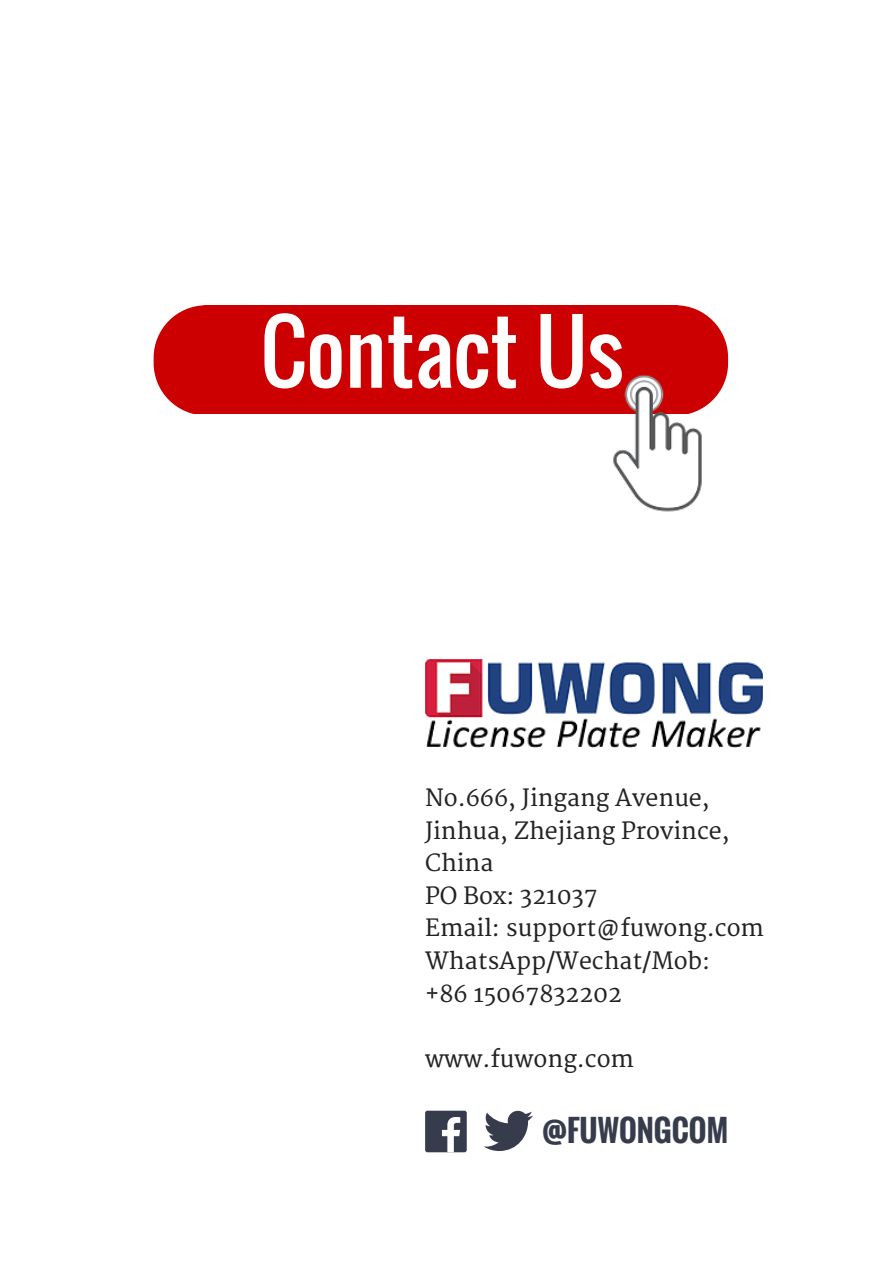
<style>
.page{position:relative;width:893px;height:1263px;background:#fff}
.page>*{position:absolute;margin:0;border:0;box-sizing:border-box;transform-origin:0 0}
.t1{font:84.3px "Oswald";color:#fff}
.t2{font:700 29.7px "Oswald";color:#363c4c}
.t3{font:23.1px/32.5px "Merriweather";color:#222}
</style>
<div class="page">
<img style="left:425px;top:660px;width:337px;height:87px">
<div style="left:204px;top:305px;width:473px;height:108px;background:#c00"></div>
<svg style="left:677px;top:305px;width:51px;height:66px"></svg>
<svg style="left:154px;top:305px;width:50px;height:108px"></svg>
<img style="left:586px;top:371px;width:142px;height:141px">
<div style="left:425px;top:1110px;width:41px;height:42px;background:#363c4c;border-radius:2px"></div>
<svg style="left:442px;top:1117px;width:18px;height:35px"></svg>
<svg style="left:484px;top:1111px;width:49px;height:40px"></svg>
<h1 class="t1" style="left:260px;top:287px;width:364px">Contact Us</h1>
<p class="t3" style="left:425px;top:782px;width:340px">No.666, Jingang Avenue,<br>Jinhua, Zhejiang Province,<br>China<br>PO Box: 321037<br>Email: support@fuwong.com<br>WhatsApp/Wechat/Mob:<br>+86 15067832202</p>
<p class="t3" style="left:425px;top:1043px;width:210px">www.fuwong.com</p>
<p class="t2" style="left:542px;top:1108px;width:187px">@FUWONGCOM</p>
</div>
